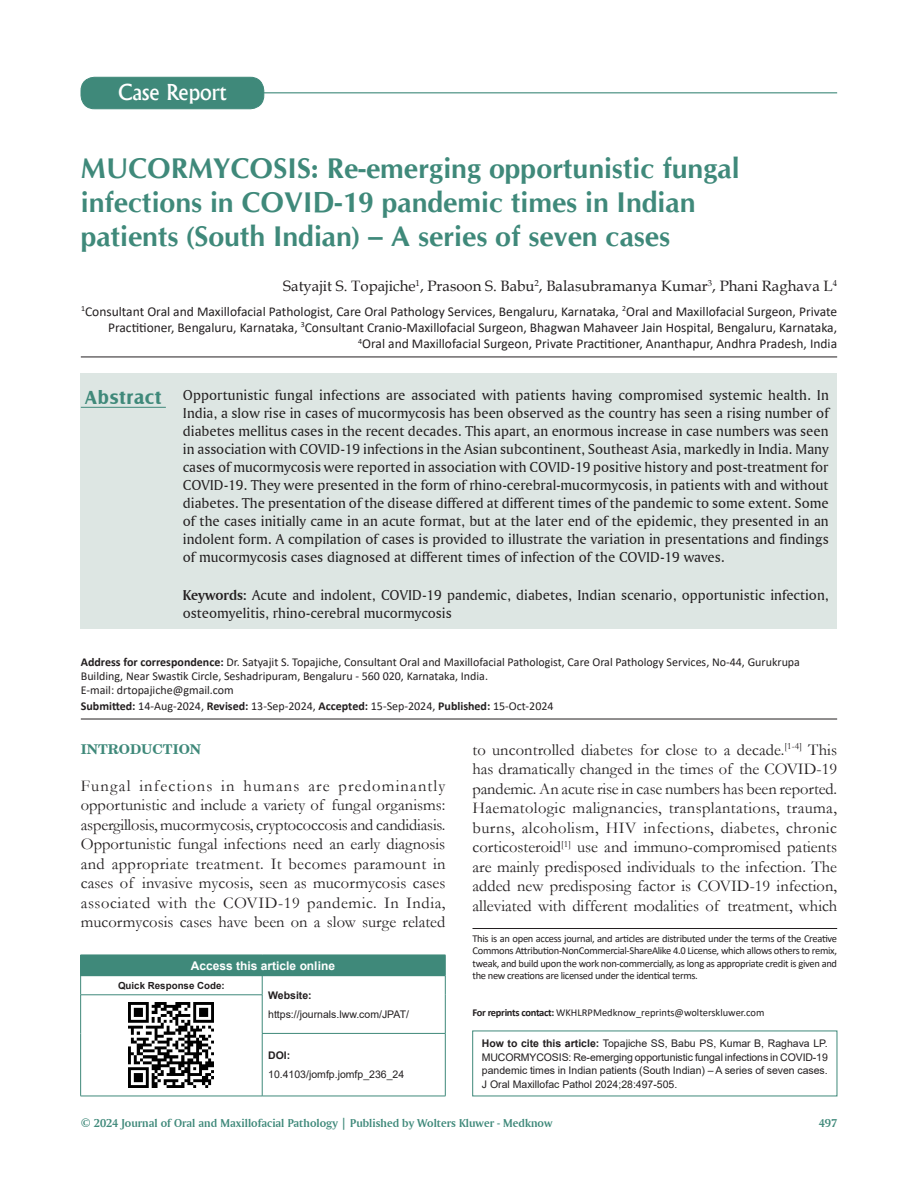
<style>
.page{position:relative;width:918px;height:1188px;background:#fff}
.page>*{position:absolute;margin:0;border:0;box-sizing:border-box;transform-origin:0 0}
.AT{font:700 28.5px/34.2px "CG Omega";color:#3f897a}
.AH{font:500 21px "Albertus";color:#fff}
.ABSH{font:700 19.5px "Castle T";letter-spacing:.04em;color:#3f897a}
.TX{font:16.5px/19.5px "Garamond";color:#231f20;text-align:justify}
.ABS{font:15px/18px "Amerigo BT Roman A";color:#231f20;text-align:justify}
.KWD{font:15px/18px "Amerigo BT Roman A";color:#231f20}
.AU{font:15px "Book Antiqua";color:#231f20}
.AFF{font:13.5px/16.2px "Calibri";color:#231f20;text-align:right}
.t1{font:700 13.5px "Century Schoolbook BT";color:#3f897a}
.ADD{font:12px/14.4px "Calibri";color:#231f20}
.HIS{font:12px "Calibri";color:#231f20}
.t2{font:12px "Amerigo BT Bold A";color:#3f897a}
.AAO{font:700 12px "Arial";color:#fff}
.TX-2{font:10.5px/12.6px "Calibri";letter-spacing:-.03em;color:#231f20;text-align:justify}
.SRC{font:10.5px/13.5px "Arial";color:#231f20;text-align:justify}
.TX-3{font:10.5px "Calibri";color:#231f20}
.WEB{font:10.5px "Arial";color:#231f20}
.WEB-2{font:700 10.5px "Arial";color:#231f20}
.QRC{font:700 9.75px "Arial";color:#231f20}
.s1{font-family:"Amerigo BT Bold A"}
.s2{font-weight:700}
</style>
<div class="page">
<div style="left:81px;top:77px;width:183px;height:32px;background:#3f897a;border-radius:14px"></div>
<div style="left:81px;top:77px;width:183px;height:32px;border:1px solid #3f897a;border-radius:14px"></div>
<hr style="left:261px;top:92px;width:576px;height:1px;background:#3f897a">
<hr style="left:81px;top:357px;width:756px;height:1px;background:#231f20">
<div style="left:81px;top:374px;width:756px;height:255px;background:#dde6e3"></div>
<hr style="left:81px;top:407px;width:85px;height:1px;background:#3f897a">
<hr style="left:81px;top:719px;width:756px;height:1px;background:#231f20">
<div style="left:81px;top:955px;width:364px;height:21px;background:#3f897a"></div>
<svg style="left:80px;top:955px;width:1px;height:40px"></svg>
<hr style="left:80px;top:995px;width:182px;height:1px;background:#3f897a">
<hr style="left:80px;top:995px;width:1px;height:38px;background:#3f897a">
<hr style="left:80px;top:1033px;width:1px;height:63px;background:#3f897a">
<hr style="left:80px;top:1096px;width:182px;height:1px;background:#3f897a">
<svg style="left:262px;top:976px;width:1px;height:19px"></svg>
<svg style="left:445px;top:955px;width:1px;height:40px"></svg>
<hr style="left:262px;top:995px;width:1px;height:38px;background:#3f897a">
<hr style="left:445px;top:995px;width:1px;height:38px;background:#3f897a">
<hr style="left:262px;top:1033px;width:183px;height:1px;background:#3f897a">
<hr style="left:262px;top:1034px;width:1px;height:62px;background:#3f897a">
<hr style="left:445px;top:1034px;width:1px;height:62px;background:#3f897a">
<hr style="left:262px;top:1096px;width:183px;height:1px;background:#3f897a">
<img style="left:129px;top:1003px;width:85px;height:85px">
<hr style="left:472px;top:928px;width:365px;height:1px;background:#231f20">
<p class="AH" style="left:118px;top:80px;width:110px">Case Report</p>
<p class="AT" style="left:81px;top:151px;width:660px">MUCORMYCOSIS: Re‑emerging opportunistic fungal infections in COVID‑19 pandemic times in Indian patients (South Indian) – A series of seven cases</p>
<p class="AU" style="left:283px;top:275px;width:555px">Satyajit S. Topajiche<sup>1</sup>, Prasoon S. Babu<sup>2</sup>, Balasubramanya Kumar<sup>3</sup>, Phani Raghava L<sup>4</sup></p>
<p class="AFF" style="left:81px;top:303px;width:758px"><sup>1</sup>Consultant Oral and Maxillofacial Pathologist, Care Oral Pathology Services, Bengaluru, Karnataka, <sup>2</sup>Oral and Maxillofacial Surgeon, Private<br>Practitioner, Bengaluru, Karnataka, <sup>3</sup>Consultant Cranio‑Maxillofacial Surgeon, Bhagwan Mahaveer Jain Hospital, Bengaluru, Karnataka,<br><sup>4</sup>Oral and Maxillofacial Surgeon, Private Practitioner, Ananthapur, Andhra Pradesh, India</p>
<p class="ABSH" style="left:85px;top:386px;width:78px">Abstract</p>
<p class="ABS" style="left:183px;top:386px;width:648px">Opportunistic fungal infections are associated with patients having compromised systemic health. In India, a slow rise in cases of mucormycosis has been observed as the country has seen a rising number of diabetes mellitus cases in the recent decades. This apart, an enormous increase in case numbers was seen in association with COVID‑19 infections in the Asian subcontinent, Southeast Asia, markedly in India. Many cases of mucormycosis were reported in association with COVID‑19 positive history and post‑treatment for COVID‑19. They were presented in the form of rhino‑cerebral‑mucormycosis, in patients with and without diabetes. The presentation of the disease differed at different times of the pandemic to some extent. Some of the cases initially came in an acute format, but at the later end of the epidemic, they presented in an indolent form. A compilation of cases is provided to illustrate the variation in presentations and findings of mucormycosis cases diagnosed at different times of infection of the COVID‑19 waves.</p>
<p class="KWD" style="left:183px;top:586px;width:647px"><span class="s1">Keywords:</span> Acute and indolent, COVID‑19 pandemic, diabetes, Indian scenario, opportunistic infection, osteomyelitis, rhino‑cerebral mucormycosis</p>
<p class="ADD" style="left:81px;top:654px;width:721px"><span class="s2">Address for correspondence:</span> Dr. Satyajit S. Topajiche, Consultant Oral and Maxillofacial Pathologist, Care Oral Pathology Services, No‑44, Gurukrupa<br>Building, Near Swastik Circle, Seshadripuram, Bengaluru ‑ 560 020, Karnataka, India.<br>E‑mail: drtopajiche@gmail.com</p>
<p class="HIS" style="left:81px;top:698px;width:474px"><span class="s2">Submitted:</span> 14‑Aug‑2024, <span class="s2">Revised:</span> 13-Sep-2024, <span class="s2">Accepted:</span> 15‑Sep‑2024, <span class="s2">Published:</span> 15-Oct-2024</p>
<h1 class="t1" style="left:81px;top:741px;width:122px">INTRODUCTION</h1>
<p class="TX" style="left:81px;top:776px;width:366px">Fungal infections in humans are predominantly opportunistic and include a variety of fungal organisms: aspergillosis, mucormycosis, cryptococcosis and candidiasis.<br>Opportunistic fungal infections need an early diagnosis and appropriate treatment. It becomes paramount in cases of invasive mycosis, seen as mucormycosis cases associated with the COVID‑19 pandemic. In India, mucormycosis cases have been on a slow surge related</p>
<p class="AAO" style="left:191px;top:957px;width:146px">Access this article online</p>
<p class="QRC" style="left:118px;top:978px;width:108px">Quick Response Code:</p>
<p class="WEB-2" style="left:268px;top:988px;width:45px">Website:</p>
<p class="WEB" style="left:268px;top:1007px;width:142px">https://journals.lww.com/JPAT/</p>
<p class="WEB-2" style="left:268px;top:1048px;width:24px">DOI:</p>
<p class="WEB" style="left:268px;top:1067px;width:137px">10.4103/jomfp.jomfp_236_24</p>
<p class="TX" style="left:472px;top:740px;width:366px">to uncontrolled diabetes for close to a decade.<sup>[1‑4]</sup> This has dramatically changed in the times of the COVID‑19 pandemic. An acute rise in case numbers has been reported.<br>Haematologic malignancies, transplantations, trauma, burns, alcoholism, HIV infections, diabetes, chronic corticosteroid<sup>[1]</sup> use and immuno‑compromised patients are mainly predisposed individuals to the infection. The added new predisposing factor is COVID‑19 infection, alleviated with different modalities of treatment, which</p>
<p class="TX-2" style="left:472px;top:932px;width:366px">This is an open access journal, and articles are distributed under the terms of the Creative Commons Attribution‑NonCommercial‑ShareAlike 4.0 License, which allows others to remix, tweak, and build upon the work non‑commercially, as long as appropriate credit is given and the new creations are licensed under the identical terms.</p>
<p class="TX-3" style="left:472px;top:1005px;width:293px"><span class="s2">For reprints contact:</span> WKHLRPMedknow_reprints@wolterskluwer.com</p>
<p class="SRC" style="left:482px;top:1037px;width:348px"><span class="s2">How to cite this article:</span> Topajiche SS, Babu PS, Kumar B, Raghava LP.<br>MUCORMYCOSIS: Re‑emerging opportunistic fungal infections in COVID‑19 pandemic times in Indian patients (South Indian) – A series of seven cases.<br>J Oral Maxillofac Pathol 2024;28:497-505.</p>
<p class="t2" style="left:81px;top:1116px;width:473px">© 2024 Journal of Oral and Maxillofacial Pathology | Published by Wolters Kluwer - Medknow</p>
<p class="t2" style="left:819px;top:1116px;width:20px">497</p>
</div>
